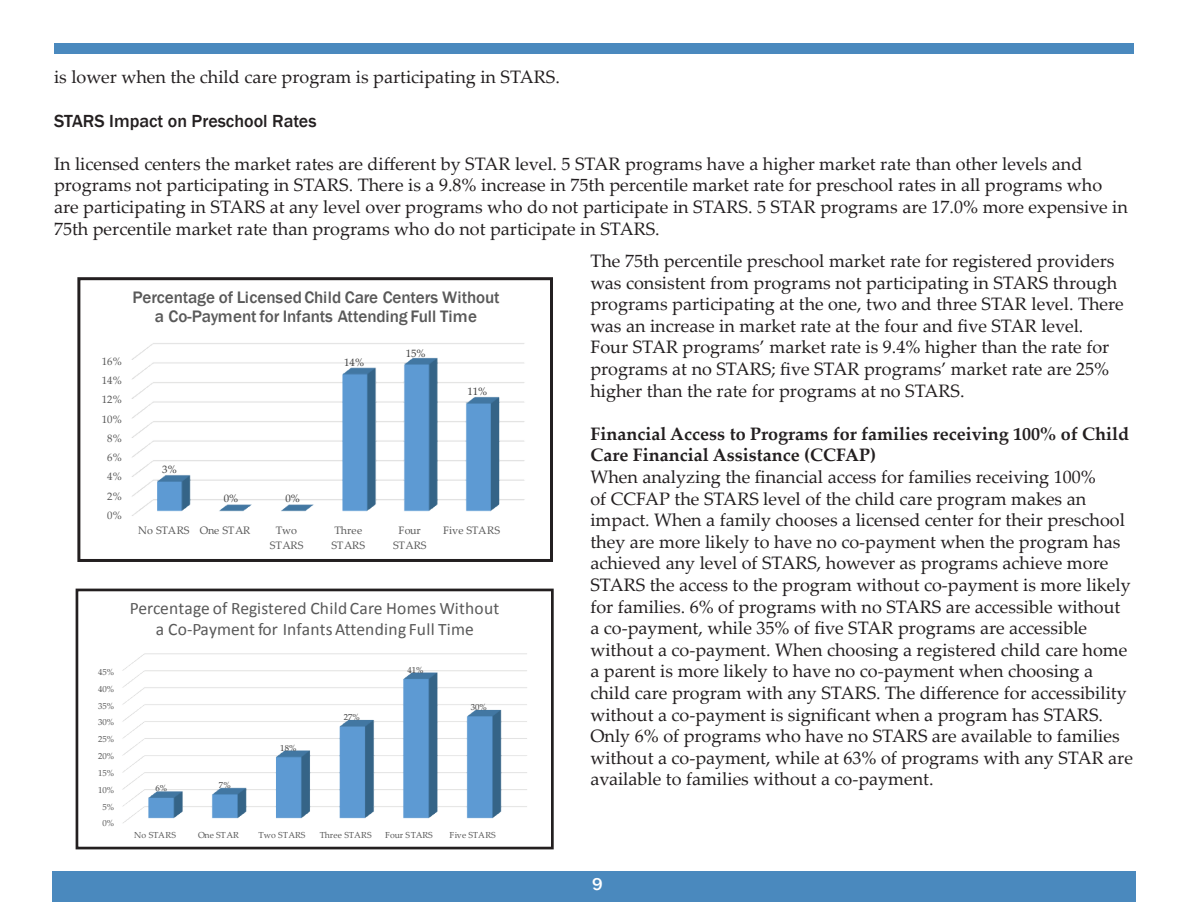
<style>
.page{position:relative;width:1188px;height:918px;background:#fff}
.page>*{position:absolute;margin:0;border:0;box-sizing:border-box;transform-origin:0 0}
.t1{font:18px/21.6px "Palatino Linotype";color:#231f20}
.t2{font:500 18px "Franklin Gothic";color:#231f20}
.t3{font:500 18px "Franklin Gothic";color:#fff}
.t4{font:17.55px/21.1px "Calibri";color:#595959;text-align:center}
.t5{font:500 17.1px/18.9px "Franklin Gothic";letter-spacing:-.005em;color:#595959;text-align:center}
.t6{font:10.8px/14.5px "Palatino Linotype";color:#595959;text-align:center}
.t7{font:10.8px "Palatino Linotype";color:#404040}
.t8{font:10.8px/14.5px "Palatino Linotype";letter-spacing:-.02em;color:#595959;text-align:center}
.t9{font:8.7px "Palatino Linotype";color:#595959}
.t10{font:8.7px "Palatino Linotype";color:#404040}
.t11{font:8.7px "Palatino Linotype";letter-spacing:-.02em;color:#595959}
.s1{font-weight:700}
</style>
<div class="page">
<img style="left:132px;top:343px;width:393px;height:173px">
<div style="left:77px;top:277px;width:476px;height:285px;border:3px solid #231f20"></div>
<img style="left:122px;top:653px;width:405px;height:170px">
<div style="left:76px;top:589px;width:478px;height:260px;border:3px solid #231f20"></div>
<div style="left:54px;top:43px;width:1080px;height:11px;background:#4a89be"></div>
<div style="left:52px;top:872px;width:1084px;height:30px;background:#4a89be"></div>
<p class="t1" style="left:54px;top:66px;width:507px">is lower when the child care program is participating in STARS.</p>
<p class="t2" style="left:54px;top:109px;width:264px">STARS Impact on Preschool Rates</p>
<p class="t1" style="left:54px;top:152px;width:1076px">In licensed centers the market rates are different by STAR level. 5 STAR programs have a higher market rate than other levels and programs not participating in STARS. There is a 9.8% increase in 75th percentile market rate for preschool rates in all programs who are participating in STARS at any level over programs who do not participate in STARS. 5 STAR programs are 17.0% more expensive in 75th percentile market rate than programs who do not participate in STARS.</p>
<p class="t6" style="left:102px;top:353px;width:21px">16%</p>
<p class="t6" style="left:102px;top:373px;width:21px">14%</p>
<p class="t6" style="left:102px;top:392px;width:21px">12%</p>
<p class="t6" style="left:102px;top:411px;width:21px">10%</p>
<p class="t6" style="left:107px;top:431px;width:16px">8%</p>
<p class="t6" style="left:107px;top:450px;width:16px">6%</p>
<p class="t6" style="left:107px;top:469px;width:16px">4%</p>
<p class="t6" style="left:107px;top:488px;width:16px">2%</p>
<p class="t6" style="left:107px;top:508px;width:16px">0%</p>
<p class="t5" style="left:132px;top:288px;width:369px">Percentage of Licensed Child Care Centers Without a Co-Payment for Infants Attending Full Time</p>
<p class="t7" style="left:162px;top:461px;width:16px">3%</p>
<p class="t7" style="left:224px;top:490px;width:16px">0%</p>
<p class="t7" style="left:285px;top:490px;width:16px">0%</p>
<p class="t7" style="left:344px;top:355px;width:21px">14%</p>
<p class="t7" style="left:406px;top:345px;width:21px">15%</p>
<p class="t7" style="left:467px;top:384px;width:21px">11%</p>
<p class="t6" style="left:138px;top:523px;width:114px">No STARS One STAR</p>
<p class="t6" style="left:270px;top:523px;width:35px">Two<br>STARS</p>
<p class="t6" style="left:332px;top:523px;width:35px;text-align:left">Three<br>STARS</p>
<p class="t8" style="left:393px;top:523px;width:35px">Four<br>STARS</p>
<p class="t6" style="left:443px;top:523px;width:58px">Five STARS</p>
<p class="t9" style="left:98px;top:666px;width:18px">45%</p>
<p class="t9" style="left:98px;top:683px;width:18px">40%</p>
<p class="t9" style="left:98px;top:700px;width:18px">35%</p>
<p class="t9" style="left:98px;top:716px;width:18px">30%</p>
<p class="t9" style="left:98px;top:733px;width:18px">25%</p>
<p class="t9" style="left:98px;top:750px;width:18px">20%</p>
<p class="t9" style="left:98px;top:767px;width:18px">15%</p>
<p class="t9" style="left:98px;top:784px;width:18px">10%</p>
<p class="t9" style="left:102px;top:800px;width:13px">5%</p>
<p class="t9" style="left:102px;top:817px;width:13px">0%</p>
<p class="t4" style="left:130px;top:598px;width:371px">Percentage of Registered Child Care Homes Without a Co-Payment for Infants Attending Full Time</p>
<p class="t10" style="left:155px;top:782px;width:13px">6%</p>
<p class="t10" style="left:219px;top:778px;width:13px">7%</p>
<p class="t10" style="left:280px;top:741px;width:18px">18%</p>
<p class="t10" style="left:344px;top:711px;width:18px">27%</p>
<p class="t10" style="left:407px;top:664px;width:18px">41%</p>
<p class="t10" style="left:471px;top:701px;width:18px">30%</p>
<p class="t9" style="left:134px;top:829px;width:43px">No STARS</p>
<p class="t9" style="left:198px;top:829px;width:42px">One STAR</p>
<p class="t9" style="left:259px;top:829px;width:48px">Two STARS</p>
<p class="t9" style="left:320px;top:829px;width:53px">Three STARS</p>
<p class="t11" style="left:385px;top:829px;width:49px">Four STARS</p>
<p class="t9" style="left:450px;top:829px;width:48px">Five STARS</p>
<p class="t1" style="left:590px;top:249px;width:535px">The 75th percentile preschool market rate for registered providers was consistent from programs not participating in STARS through programs participating at the one, two and three STAR level. There was an increase in market rate at the four and five STAR level.<br>Four STAR programs’ market rate is 9.4% higher than the rate for programs at no STARS; five STAR programs’ market rate are 25% higher than the rate for programs at no STARS.</p>
<p class="t1" style="left:590px;top:422px;width:544px"><span class="s1">Financial Access to Programs for families receiving 100% of Child Care Financial Assistance (CCFAP)<br></span>When analyzing the financial access for families receiving 100%<br>of CCFAP the STARS level of the child care program makes an impact. When a family chooses a licensed center for their preschool they are more likely to have no co-payment when the program has achieved any level of STARS, however as programs achieve more STARS the access to the program without co-payment is more likely for families. 6% of programs with no STARS are accessible without a co-payment, while 35% of five STAR programs are accessible without a co-payment. When choosing a registered child care home a parent is more likely to have no co-payment when choosing a child care program with any STARS. The difference for accessibility without a co-payment is significant when a program has STARS.<br>Only 6% of programs who have no STARS are available to families without a co-payment, while at 63% of programs with any STAR are available to families without a co-payment.</p>
<p class="t3" style="left:592px;top:873px;width:12px">9</p>
</div>
